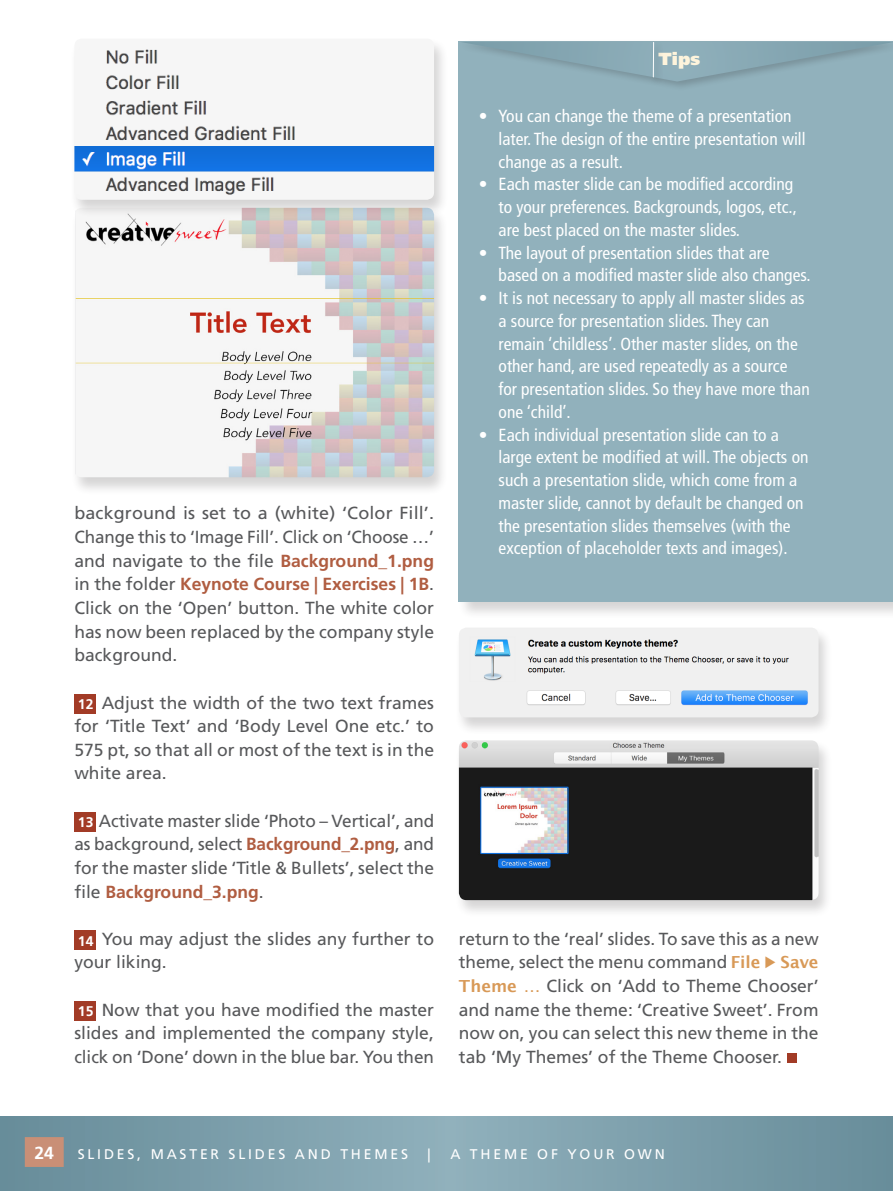
<style>
.page{position:relative;width:893px;height:1191px;background:#fff}
.page>*{position:absolute;margin:0;border:0;box-sizing:border-box;transform-origin:0 0}
.plattetekst{font:17.5px/23.6px "Frutiger LT Std";color:#57585a;text-align:justify}
.t1{font:condensed 17.5px/22.8px "Frutiger LT Std";color:#fff}
.t2{font:900 17.5px "Frutiger LT Std";color:#fef4dc}
.t3{font:700 17.5px "Frutiger LT Std";color:#fff}
.t4{font:14px "Frutiger LT Std";letter-spacing:.2em;color:#fff}
.t5{font:700 14px "Frutiger LT Std";color:#fff}
.s1{font-weight:700;color:#b05d41}
.s2{font-family:"Lucida Grande";font-weight:700;font-size:16.62px;color:#d89957}
.s3{font-family:"Lucida Grande";font-size:14px;color:#d89957}
</style>
<div class="page">
<div style="left:74px;top:694px;width:22px;height:19px;background:#a23b26"></div>
<div style="left:74px;top:812px;width:22px;height:19px;background:#a23b26"></div>
<div style="left:74px;top:930px;width:22px;height:19px;background:#a23b26"></div>
<div style="left:74px;top:1001px;width:22px;height:19px;background:#a23b26"></div>
<div style="left:458px;top:41px;width:435px;height:579px;background:#231f20;opacity:.19"></div>
<div style="left:459px;top:42px;width:434px;height:560px;background:#91b1bc"></div>
<div style="left:459px;top:39px;width:434px;height:52px;background:#231f20;opacity:.39"></div>
<svg style="left:460px;top:42px;width:433px;height:40px"></svg>
<div style="left:650px;top:40px;width:14px;height:47px;background:#231f20;opacity:.39"></div>
<hr style="left:653px;top:42px;width:1px;height:35px;background:#fff">
<div style="left:71px;top:207px;width:378px;height:288px;background:#231f20;opacity:.19"></div>
<img style="left:76px;top:218px;width:358px;height:259px">
<div style="left:454px;top:739px;width:379px;height:179px;background:#231f20;opacity:.19"></div>
<img style="left:459px;top:740px;width:360px;height:160px">
<div style="left:454px;top:626px;width:379px;height:109px;background:#231f20;opacity:.19"></div>
<img style="left:459px;top:627px;width:360px;height:90px">
<div style="left:70px;top:37px;width:379px;height:181px;background:#231f20;opacity:.19"></div>
<img style="left:74px;top:39px;width:360px;height:161px">
<div style="left:787px;top:1053px;width:10px;height:10px;background:#a23b26"></div>
<svg style="left:0;top:1116px;width:893px;height:75px;background:#7b9eaa"></svg>
<div style="left:25px;top:1137px;width:39px;height:30px;background:#c98f76"></div>
<p class="plattetekst" style="left:74px;top:501px;width:361px">background is set to a (white) ‘Color Fill’.<br>Change this to ‘Image Fill’. Click on ‘Choose …’ and navigate to the file <span class="s1">Background_1.png </span>in the folder <span class="s1">Keynote Course | Exercises | 1B</span>.<br>Click on the ‘Open’ button. The white color has now been replaced by the company style background.</p>
<p class="t5" style="left:78px;top:696px;width:17px">12</p>
<p class="plattetekst" style="left:74px;top:690px;width:361px;text-indent:27px">Adjust the width of the two text frames for ‘Title Text’ and ‘Body Level One etc.’ to 575 pt, so that all or most of the text is in the white area.</p>
<p class="t5" style="left:78px;top:814px;width:17px">13</p>
<p class="plattetekst" style="left:74px;top:809px;width:361px;text-indent:25px">Activate master slide ‘Photo – Vertical’, and as background, select <span class="s1">Background_2.png</span>, and for the master slide ‘Title &amp; Bullets’, select the file <span class="s1">Background_3.png</span>.</p>
<p class="t5" style="left:78px;top:932px;width:17px">14</p>
<p class="plattetekst" style="left:74px;top:927px;width:361px;text-indent:27px">You may adjust the slides any further to your liking.</p>
<p class="t5" style="left:78px;top:1003px;width:17px">15</p>
<p class="plattetekst" style="left:74px;top:998px;width:361px;text-indent:27px">Now that you have modified the master slides and implemented the company style, click on ‘Done’ down in the blue bar. You then</p>
<p class="t2" style="left:659px;top:48px;width:43px">Tips</p>
<p class="t1" style="left:499px;top:105px;width:309px;text-indent:-20px">• You can change the theme of a presentation later. The design of the entire presentation will change as a result.</p>
<p class="t1" style="left:499px;top:173px;width:300px;text-indent:-20px">• Each master slide can be modified according to your preferences. Backgrounds, logos, etc., are best placed on the master slides.</p>
<p class="t1" style="left:499px;top:241px;width:313px;text-indent:-20px">• The layout of presentation slides that are based on a modified master slide also changes.</p>
<p class="t1" style="left:499px;top:287px;width:313px;text-indent:-20px">• It is not necessary to apply all master slides as a source for presentation slides. They can remain ‘childless’. Other master slides, on the other hand, are used repeatedly as a source for presentation slides. So they have more than one ‘child’.</p>
<p class="t1" style="left:499px;top:423px;width:311px;text-indent:-20px">• Each individual presentation slide can to a large extent be modified at will. The objects on such a presentation slide, which come from a master slide, cannot by default be changed on the presentation slides themselves (with the exception of placeholder texts and images).</p>
<p class="plattetekst" style="left:459px;top:927px;width:361px">return to the ‘real’ slides. To save this as a new theme, select the menu command <span class="s2">File</span> <span class="s3">▶</span> <span class="s2">Save Theme …</span> Click on ‘Add to Theme Chooser’ and name the theme: ‘Creative Sweet’. From now on, you can select this new theme in the tab ‘My Themes’ of the Theme Chooser.</p>
<p class="t3" style="left:35px;top:1143px;width:21px">24</p>
<p class="t4" style="left:78px;top:1146px;width:101px">Slid es , mast</p>
<p class="t4" style="left:200px;top:1146px;width:108px">er slid es and</p>
<p class="t4" style="left:340px;top:1146px;width:67px">t hemes</p>
<p class="t4" style="left:428px;top:1146px;width:5px">|</p>
<p class="t4" style="left:450px;top:1146px;width:98px">A t heme of</p>
<p class="t4" style="left:567px;top:1146px;width:68px">yo ur own</p>
</div>
